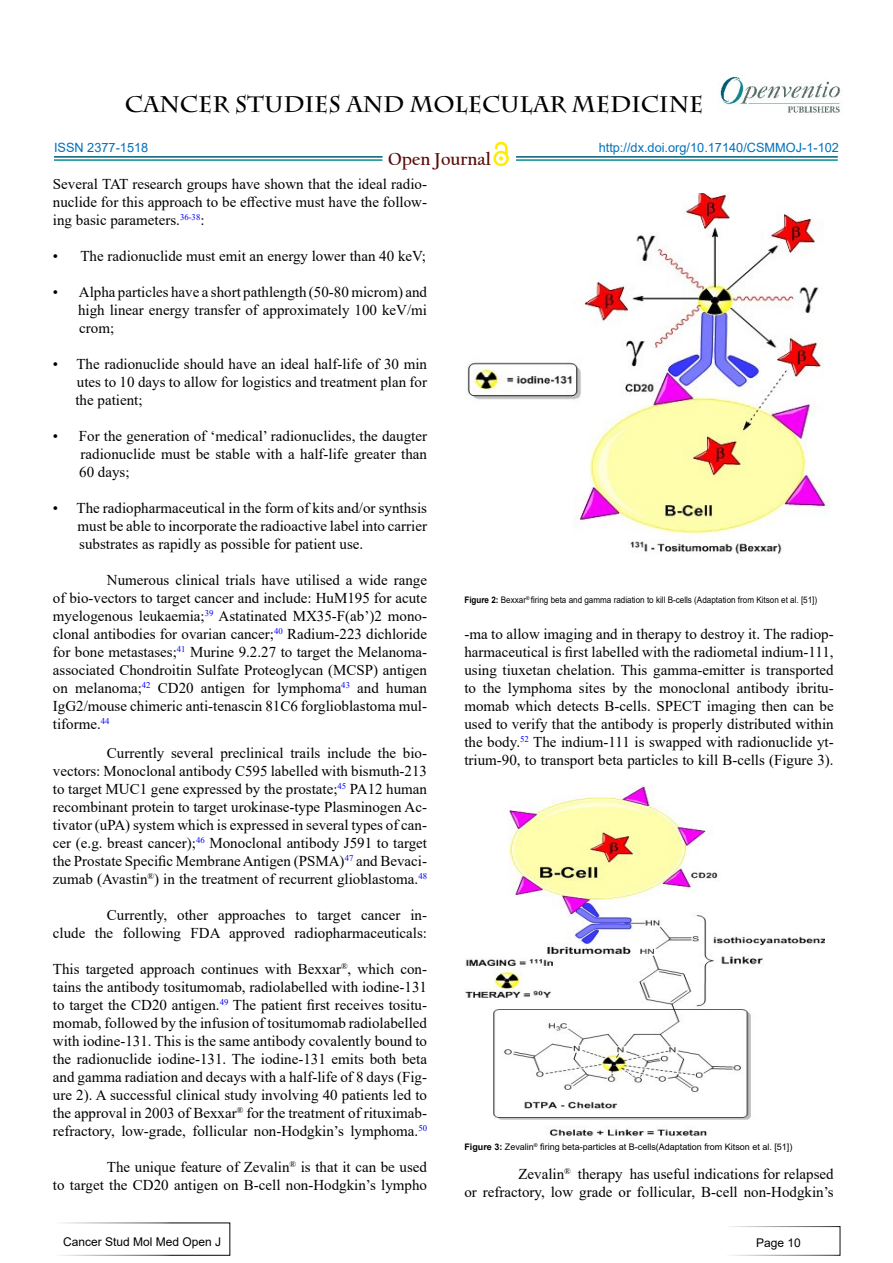
<style>
.page{position:relative;width:893px;height:1263px;background:#fff}
.page>*{position:absolute;margin:0;border:0;box-sizing:border-box;transform-origin:0 0}
.t1{font:700 22.5px "Charlemagne Std";color:#000}
.t2{font:700 18.15px "Californian FB";color:#580b05}
.t3{font:15px/18px "Times New Roman";color:#000;text-align:justify}
.t4{font:12.75px "Arial";color:#0072bc}
.t5{font:12.75px "Arial";color:#0071bc}
.t6{font:12px "Arial";color:#000}
.t7{font:9px "Arial";color:#000;scale:.9 1}
.t8{font:9px "Arial";color:#000}
.s1{font-weight:700}
</style>
<div class="page">
<hr style="left:54px;top:156px;width:328px;height:2px;background:#015d75">
<hr style="left:54px;top:159px;width:328px;height:2px;background:#0a8b93">
<hr style="left:516px;top:156px;width:322px;height:2px;background:#015d75">
<hr style="left:516px;top:159px;width:322px;height:2px;background:#0a8b93">
<svg style="left:493px;top:151px;width:16px;height:15px"></svg>
<div style="left:496px;top:153px;width:10px;height:11px;background:#fff;border-radius:50%"></div>
<svg style="left:495px;top:141px;width:13px;height:20px"></svg>
<div style="left:54px;top:1222px;width:176px;height:34px;border:1px solid #fff"></div>
<div style="left:724px;top:1226px;width:116px;height:30px;border:1px solid #fff"></div>
<img style="left:720px;top:76px;width:121px;height:37px">
<img style="left:464px;top:193px;width:365px;height:361px">
<img style="left:465px;top:786px;width:360px;height:351px">
<h1 class="t1" style="left:125px;top:91px;width:580px">CANCER STUDIES AND MOLECULAR MEDICINE</h1>
<p class="t2" style="left:388px;top:148px;width:104px">Open Journal</p>
<p class="t5" style="left:54px;top:139px;width:96px">ISSN 2377-1518</p>
<p class="t4" style="left:599px;top:139px;width:242px">http://dx.doi.org/10.17140/CSMMOJ-1-102</p>
<p class="t3" style="left:53px;top:175px;width:376px">Several TAT research groups have shown that the ideal radio&shy;nuclide for this approach to be effective must have the follow&shy;ing basic parameters.<sup>36-38</sup>:</p>
<p class="t3" style="left:53px;top:247px;width:375px">• The radionuclide must emit an energy lower than 40 keV;</p>
<p class="t3" style="left:78px;top:283px;width:350px;text-indent:-25px">• Alpha particles have a short pathlength (50-80 microm) and high linear energy transfer of approximately 100 keV/mi crom;</p>
<p class="t3" style="left:75px;top:355px;width:353px;text-indent:-22px">• The radionuclide should have an ideal half-life of 30 min utes to 10 days to allow for logistics and treatment plan for the patient;</p>
<p class="t3" style="left:79px;top:427px;width:349px;text-indent:-26px">• For the generation of ‘medical’ radionuclides, the daugter radionuclide must be stable with a half-life greater than 60 days;</p>
<p class="t3" style="left:78px;top:499px;width:351px;text-indent:-25px">• The radiopharmaceutical in the form of kits and/or synthsis must be able to incorporate the radioactive label into carrier substrates as rapidly as possible for patient use.</p>
<p class="t3" style="left:53px;top:571px;width:376px;text-indent:54px">Numerous clinical trials have utilised a wide range of bio-vectors to target cancer and include: HuM195 for acute myelogenous leukaemia;<sup>39</sup> Astatinated MX35-F(ab’)2 mono&shy;clonal antibodies for ovarian cancer;<sup>40</sup> Radium-223 dichloride for bone metastases;<sup>41</sup> Murine 9.2.27 to target the Melanoma&shy;associated Chondroitin Sulfate Proteoglycan (MCSP) antigen on melanoma;<sup>42</sup> CD20 antigen for lymphoma<sup>43</sup> and human IgG2/mouse chimeric anti-tenascin 81C6 forglioblastoma mul&shy;tiforme.<sup>44</sup></p>
<p class="t3" style="left:53px;top:743px;width:376px;text-indent:54px">Currently several preclinical trails include the bio&shy;vectors: Monoclonal antibody C595 labelled with bismuth-213 to target MUC1 gene expressed by the prostate;<sup>45</sup> PA12 human recombinant protein to target urokinase-type Plasminogen Ac&shy;tivator (uPA) system which is expressed in several types of can&shy;cer (e.g. breast cancer);<sup>46</sup> Monoclonal antibody J591 to target the Prostate Specific Membrane Antigen (PSMA)<sup>47</sup> and Bevaci&shy;zumab (Avastin<sup>®</sup>) in the treatment of recurrent glioblastoma.<sup>48</sup></p>
<p class="t3" style="left:53px;top:905px;width:376px;text-align:right">Currently, other approaches to target cancer in-<br>clude the following FDA approved radiopharmaceuticals:</p>
<p class="t3" style="left:53px;top:959px;width:376px">This targeted approach continues with Bexxar<sup>®</sup>, which con&shy;tains the antibody tositumomab, radiolabelled with iodine-131 to target the CD20 antigen.<sup>49</sup> The patient first receives tositu&shy;momab, followed by the infusion of tositumomab radiolabelled with iodine-131. This is the same antibody covalently bound to the radionuclide iodine-131. The iodine-131 emits both beta and gamma radiation and decays with a half-life of 8 days (Fig&shy;ure 2). A successful clinical study involving 40 patients led to the approval in 2003 of Bexxar<sup>®</sup> for the treatment of rituximab&shy;refractory, low-grade, follicular non-Hodgkin’s lymphoma.<sup>50</sup></p>
<p class="t3" style="left:53px;top:1157px;width:376px;text-align:right">The unique feature of Zevalin<sup>®</sup> is that it can be used<br>to target the CD20 antigen on B-cell non-Hodgkin’s lympho</p>
<p class="t6" style="left:63px;top:1234px;width:160px">Cancer Stud Mol Med Open J</p>
<p class="t7" style="left:464px;top:593px;width:393px"><span class="s1">Figure 2:</span> Bexxar<sup>®</sup> firing beta and gamma radiation to kill B-cells (Adaptation from Kitson et al. [51])</p>
<p class="t3" style="left:464px;top:624px;width:371px">-ma to allow imaging and in therapy to destroy it. The radiop&shy;harmaceutical is first labelled with the radiometal indium-111, using tiuxetan chelation. This gamma-emitter is transported to the lymphoma sites by the monoclonal antibody ibritu&shy;momab which detects B-cells. SPECT imaging then can be used to verify that the antibody is properly distributed within the body.<sup>52</sup> The indium-111 is swapped with radionuclide yt&shy;trium-90, to transport beta particles to kill B-cells (Figure 3).</p>
<p class="t8" style="left:464px;top:1141px;width:329px"><span class="s1">Figure 3:</span> Zevalin<sup>®</sup> firing beta-particles at B-cells(Adaptation from Kitson et al. [51])</p>
<p class="t3" style="left:464px;top:1165px;width:371px;text-align:right">Zevalin<sup>®</sup> therapy has useful indications for relapsed<br>or refractory, low grade or follicular, B-cell non-Hodgkin’s</p>
<p class="t6" style="left:756px;top:1234px;width:46px">Page 10</p>
</div>
